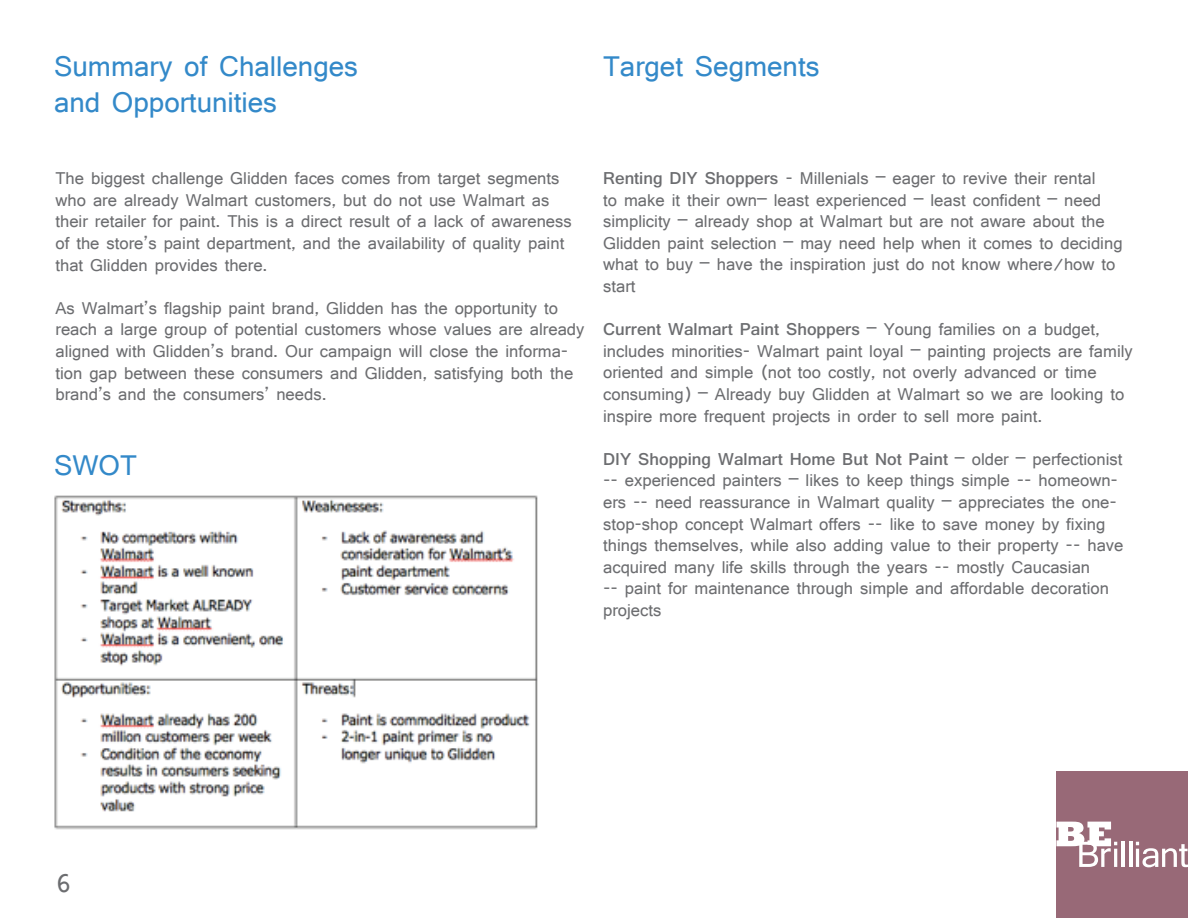
<style>
.page{position:relative;width:1188px;height:918px;background:#fff}
.page>*{position:absolute;margin:0;border:0;box-sizing:border-box;transform-origin:0 0}
.t1{font:30px/36px "Shruti";color:#3389c9}
.t2{font:27px "Shruti";color:#6c6d70}
.t3{font:18px/21.6px "Shruti";color:#6c6d70}
.s1{font-weight:700}
</style>
<div class="page">
<img style="left:54px;top:495px;width:484px;height:335px">
<div style="left:1056px;top:771px;width:132px;height:147px;background:#986977"></div>
<svg style="left:1056px;top:822px;width:61px;height:45px"></svg>
<hr style="left:1121px;top:842px;width:3px;height:25px;background:#fff">
<hr style="left:1129px;top:842px;width:3px;height:25px;background:#fff">
<svg style="left:1136px;top:842px;width:52px;height:25px"></svg>
<h1 class="t1" style="left:54px;top:47px;width:306px">Summary of Challenges and Opportunities</h1>
<h1 class="t1" style="left:603px;top:47px;width:218px">Target Segments</h1>
<p class="t3" style="left:56px;top:167px;width:518px">The biggest challenge Glidden faces comes from target segments who are already Walmart customers, but do not use Walmart as their retailer for paint. This is a direct result of a lack of awareness of the store’s paint department, and the availability of quality paint that Glidden provides there.</p>
<p class="t3" style="left:56px;top:297px;width:531px">As Walmart’s flagship paint brand, Glidden has the opportunity to reach a large group of potential customers whose values are already aligned with Glidden’s brand. Our campaign will close the informa&shy;tion gap between these consumers and Glidden, satisfying both the brand’s and the consumers’ needs.</p>
<h1 class="t1" style="left:54px;top:447px;width:85px">SWOT</h1>
<p class="t3" style="left:603px;top:167px;width:521px"><span class="s1">Renting DIY Shoppers</span> - Millenials – eager to revive their rental<br>to make it their own– least experienced – least confident – need simplicity – already shop at Walmart but are not aware about the Glidden paint selection – may need help when it comes to deciding what to buy – have the inspiration just do not know where/how to start</p>
<p class="t3" style="left:603px;top:318px;width:531px"><span class="s1">Current Walmart Paint Shoppers</span> – Young families on a budget, includes minorities- Walmart paint loyal – painting projects are family oriented and simple (not too costly, not overly advanced or time consuming) – Already buy Glidden at Walmart so we are looking to inspire more frequent projects in order to sell more paint.</p>
<p class="t3" style="left:603px;top:448px;width:522px"><span class="s1">DIY Shopping Walmart Home But Not Paint</span> – older – perfectionist -- experienced painters – likes to keep things simple -- homeown&shy;ers -- need reassurance in Walmart quality – appreciates the one&shy;stop-shop concept Walmart offers -- like to save money by fixing things themselves, while also adding value to their property -- have acquired many life skills through the years -- mostly Caucasian<br>-- paint for maintenance through simple and affordable decoration projects</p>
<h2 class="t2" style="left:56px;top:866px;width:17px">6</h2>
</div>
